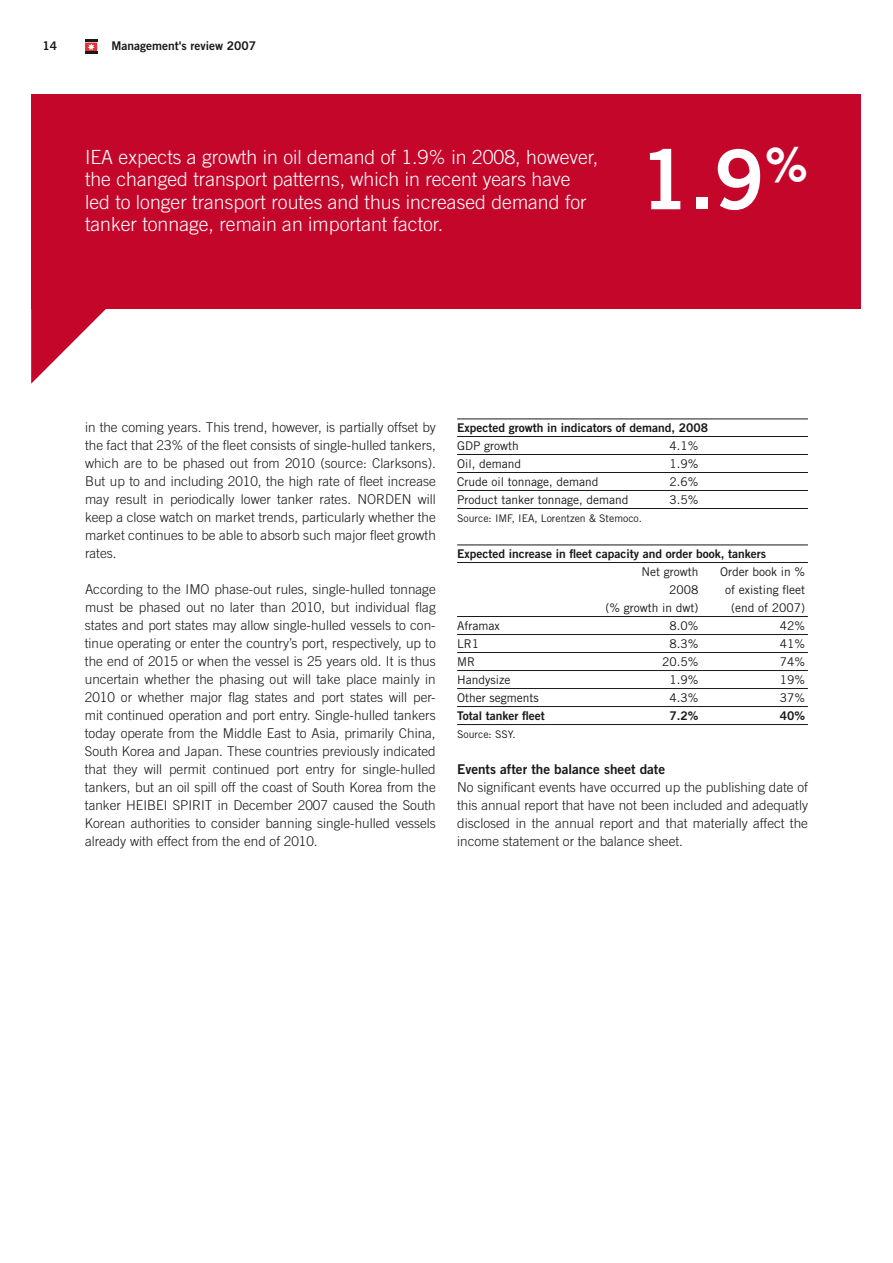
<style>
.page{position:relative;width:893px;height:1263px;background:#fff}
.page>*{position:absolute;margin:0;border:0;box-sizing:border-box;transform-origin:0 0}
.t1{font:82.5px "Trade Gothic LT Std Bd 2";color:#fff}
.t2{font:300 19.5px/22.5px "Trade Gothic LT Std";color:#fff}
.t3{font:300 13.5px/18px "Trade Gothic LT Std";color:#19181a;text-align:justify}
.t4{font:13.5px "Trade Gothic LT Std Bd 2";color:#19181a}
.t5{font:12px "Trade Gothic LT Std";color:#19181a}
.t6{font:12px "Trade Gothic LT Std Bd 2";color:#19181a}
.t7{font:10.5px "Trade Gothic LT Std";color:#19181a}
</style>
<div class="page">
<hr style="left:457px;top:418px;width:351px;height:1px;background:#19181a">
<hr style="left:457px;top:436px;width:351px;height:1px;background:#19181a">
<hr style="left:457px;top:454px;width:351px;height:1px;background:#19181a">
<hr style="left:457px;top:472px;width:351px;height:1px;background:#19181a">
<hr style="left:457px;top:490px;width:351px;height:1px;background:#19181a">
<hr style="left:457px;top:508px;width:351px;height:1px;background:#19181a">
<hr style="left:457px;top:544px;width:351px;height:1px;background:#19181a">
<hr style="left:457px;top:562px;width:351px;height:1px;background:#19181a">
<hr style="left:457px;top:616px;width:351px;height:1px;background:#19181a">
<hr style="left:457px;top:634px;width:351px;height:1px;background:#19181a">
<hr style="left:457px;top:652px;width:351px;height:1px;background:#19181a">
<hr style="left:457px;top:670px;width:351px;height:1px;background:#19181a">
<hr style="left:457px;top:688px;width:351px;height:1px;background:#19181a">
<hr style="left:457px;top:706px;width:351px;height:1px;background:#19181a">
<hr style="left:457px;top:724px;width:351px;height:1px;background:#19181a">
<svg style="left:31px;top:309px;width:75px;height:75px"></svg>
<div style="left:31px;top:94px;width:830px;height:215px;background:#c5062b"></div>
<svg style="left:85px;top:40px;width:12px;height:14px"></svg>
<p class="t6" style="left:43px;top:38px;width:16px">14</p>
<p class="t6" style="left:111px;top:38px;width:146px">Management's review 2007</p>
<h2 class="t2" style="left:85px;top:145px;width:515px">IEA expects a growth in oil demand of 1.9% in 2008, however, the changed transport patterns, which in recent years have led to longer transport routes and thus increased demand for tanker tonnage, remain an important factor.</h2>
<h1 class="t1" style="left:639px;top:129px;width:170px">1.9<sup>%</sup></h1>
<p class="t3" style="left:85px;top:418px;width:352px">in the coming years. This trend, however, is partially offset by the fact that 23% of the fleet consists of single-hulled tankers, which are to be phased out from 2010 (source: Clarksons).<br>But up to and including 2010, the high rate of fleet increase may result in periodically lower tanker rates. NORDEN will keep a close watch on market trends, particularly whether the market continues to be able to absorb such major fleet growth rates.</p>
<p class="t3" style="left:85px;top:580px;width:352px">According to the IMO phase-out rules, single-hulled tonnage must be phased out no later than 2010, but individual flag states and port states may allow single-hulled vessels to con&shy;tinue operating or enter the country’s port, respectively, up to the end of 2015 or when the vessel is 25 years old. It is thus uncertain whether the phasing out will take place mainly in 2010 or whether major flag states and port states will per&shy;mit continued operation and port entry. Single-hulled tankers today operate from the Middle East to Asia, primarily China, South Korea and Japan. These countries previously indicated that they will permit continued port entry for single-hulled tankers, but an oil spill off the coast of South Korea from the tanker HEIBEI SPIRIT in December 2007 caused the South Korean authorities to consider banning single-hulled vessels already with effect from the end of 2010.</p>
<p class="t6" style="left:457px;top:420px;width:252px">Expected growth in indicators of demand, 2008</p>
<p class="t5" style="left:457px;top:438px;width:63px">GDP growth</p>
<p class="t5" style="left:670px;top:438px;width:30px">4.1%</p>
<p class="t5" style="left:457px;top:456px;width:66px">Oil, demand</p>
<p class="t5" style="left:670px;top:456px;width:30px">1.9%</p>
<p class="t5" style="left:457px;top:474px;width:143px">Crude oil tonnage, demand</p>
<p class="t5" style="left:670px;top:474px;width:30px">2.6%</p>
<p class="t5" style="left:457px;top:492px;width:173px">Product tanker tonnage, demand</p>
<p class="t5" style="left:670px;top:492px;width:30px">3.5%</p>
<p class="t7" style="left:457px;top:512px;width:186px">Source: IMF, IEA, Lorentzen &amp; Stemoco.</p>
<p class="t6" style="left:457px;top:546px;width:310px">Expected increase in fleet capacity and order book, tankers</p>
<p class="t5" style="left:642px;top:564px;width:58px">Net growth</p>
<p class="t5" style="left:720px;top:564px;width:86px">Order book in %</p>
<p class="t5" style="left:669px;top:582px;width:31px">2008</p>
<p class="t5" style="left:725px;top:582px;width:81px">of existing fleet</p>
<p class="t5" style="left:606px;top:600px;width:94px">(% growth in dwt)</p>
<p class="t5" style="left:731px;top:600px;width:75px">(end of 2007)</p>
<p class="t5" style="left:457px;top:618px;width:44px">Aframax</p>
<p class="t5" style="left:670px;top:618px;width:30px">8.0%</p>
<p class="t5" style="left:780px;top:618px;width:27px">42%</p>
<p class="t5" style="left:457px;top:636px;width:24px">LR1</p>
<p class="t5" style="left:670px;top:636px;width:30px">8.3%</p>
<p class="t5" style="left:780px;top:636px;width:27px">41%</p>
<p class="t5" style="left:457px;top:654px;width:19px">MR</p>
<p class="t5" style="left:662px;top:654px;width:38px">20.5%</p>
<p class="t5" style="left:780px;top:654px;width:27px">74%</p>
<p class="t5" style="left:457px;top:672px;width:55px">Handysize</p>
<p class="t5" style="left:670px;top:672px;width:30px">1.9%</p>
<p class="t5" style="left:780px;top:672px;width:27px">19%</p>
<p class="t5" style="left:457px;top:690px;width:83px">Other segments</p>
<p class="t5" style="left:670px;top:690px;width:30px">4.3%</p>
<p class="t5" style="left:780px;top:690px;width:27px">37%</p>
<p class="t6" style="left:457px;top:708px;width:89px">Total tanker fleet</p>
<p class="t6" style="left:670px;top:708px;width:30px">7.2%</p>
<p class="t6" style="left:780px;top:708px;width:27px">40%</p>
<p class="t7" style="left:457px;top:728px;width:60px">Source: SSY.</p>
<p class="t4" style="left:457px;top:761px;width:210px">Events after the balance sheet date</p>
<p class="t3" style="left:457px;top:778px;width:352px">No significant events have occurred up the publishing date of this annual report that have not been included and adequatly disclosed in the annual report and that materially affect the income statement or the balance sheet.</p>
</div>
